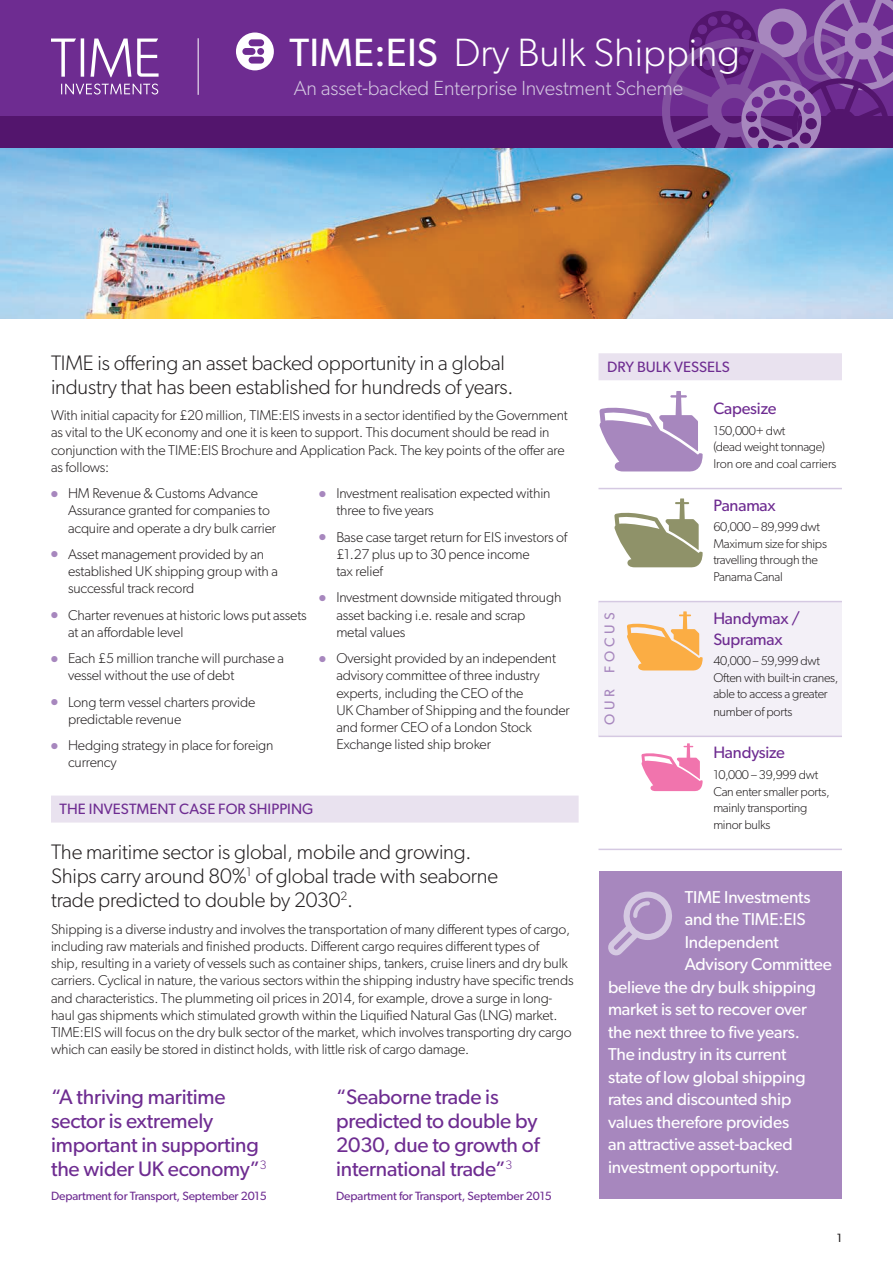
<style>
.page{position:relative;width:893px;height:1263px;background:#fff}
.page>*{position:absolute;margin:0;border:0;box-sizing:border-box;transform-origin:0 0}
.t1{font:300 39.6px "Gibson";color:#fff}
.Body_Intro_-_lvl2{font:300 21px/24px "Gibson";letter-spacing:-.01em;color:#231f20}
.Pullout_1{font:21px/24px "Gibson";letter-spacing:-.01em;color:#6e2c91}
.t2{font:300 20.4px "Gibson";color:#d5c9e2}
.Body_-_text{font:17.25px "Gibson";letter-spacing:-.01em;color:#fff}
.Body_-_text-2{font:16.5px/21px "Gibson";letter-spacing:-.01em;color:#6e2c91}
.Header_4{font:16.5px "Gibson";letter-spacing:-.01em;color:#6e2c91}
.Header_1_REV{font:15px "Gibson";letter-spacing:.005em;color:#6e2c91}
.Body_-_text-3{font:300 14.25px/17.2px "Gibson";letter-spacing:-.01em;color:#231f20}
.Body_-_text-4{font:14.25px "Gibson";letter-spacing:.27em;color:#a787be}
.Body_-_text-5{font:300 12.75px/16.5px "Gibson";letter-spacing:-.02em;color:#231f20}
.Pullout_1-2{font:12px "Gibson";letter-spacing:-.01em;color:#6e2c91}
.Body_-_text-6{font:12px "Gibson";color:#231f20}
.s1{font-weight:400}
.s2{color:#a787be}
</style>
<div class="page">
<div style="left:598px;top:602px;width:244px;height:134px;background:#f3f0f7"></div>
<div style="left:598px;top:353px;width:244px;height:27px;background:#e9e2ef"></div>
<hr style="left:598px;top:488px;width:244px;height:1px;background:#d5c9e2">
<hr style="left:598px;top:601px;width:244px;height:1px;background:#d5c9e2">
<hr style="left:598px;top:736px;width:244px;height:1px;background:#d5c9e2">
<hr style="left:598px;top:849px;width:244px;height:1px;background:#d5c9e2">
<div style="left:51px;top:795px;width:528px;height:27px;background:#e9e2ef"></div>
<div style="left:0;top:115px;width:893px;height:34px;background:#53156d"></div>
<div style="left:0;top:0;width:893px;height:116px;background:#6e2c91"></div>
<hr style="left:198px;top:38px;width:1px;height:57px;background:#fff">
<svg style="left:51px;top:38px;width:108px;height:39px"></svg>
<svg style="left:61px;top:84px;width:97px;height:11px"></svg>
<svg style="left:652px;top:0;width:241px;height:149px"></svg>
<img style="left:0;top:149px;width:893px;height:170px">
<svg style="left:236px;top:33px;width:38px;height:37px"></svg>
<svg style="left:614px;top:498px;width:89px;height:70px"></svg>
<svg style="left:627px;top:611px;width:76px;height:60px"></svg>
<svg style="left:641px;top:743px;width:62px;height:48px"></svg>
<svg style="left:599px;top:391px;width:104px;height:81px"></svg>
<div style="left:599px;top:872px;width:243px;height:327px;background:#a787be"></div>
<svg style="left:608px;top:891px;width:64px;height:64px"></svg>
<p class="t1" style="left:290px;top:29px;width:452px"><span class="s1">TIME:EIS</span> Dry Bulk Shipping</p>
<p class="t2" style="left:294px;top:75px;width:391px">An asset-backed Enterprise Investment Scheme</p>
<p class="Body_Intro_-_lvl2" style="left:51px;top:350px;width:464px">TIME is offering an asset backed opportunity in a global industry that has been established for hundreds of years.</p>
<p class="Body_-_text-3" style="left:51px;top:406px;width:518px">With initial capacity for £20 million, TIME:EIS invests in a sector identified by the Government as vital to the UK economy and one it is keen to support. This document should be read in conjunction with the TIME:EIS Brochure and Application Pack. The key points of the offer are as follows:</p>
<p class="Body_-_text-3" style="left:68px;top:484px;width:210px;text-indent:-17px"><span class="s2">●</span> HM Revenue &amp; Customs Advance<br>Assurance granted for companies to acquire and operate a dry bulk carrier</p>
<p class="Body_-_text-3" style="left:68px;top:545px;width:212px;text-indent:-17px"><span class="s2">●</span> Asset management provided by an established UK shipping group with a successful track record</p>
<p class="Body_-_text-3" style="left:68px;top:606px;width:240px;text-indent:-17px"><span class="s2">●</span> Charter revenues at historic lows put assets at an affordable level</p>
<p class="Body_-_text-3" style="left:68px;top:649px;width:218px;text-indent:-17px"><span class="s2">●</span> Each £5 million tranche will purchase a vessel without the use of debt</p>
<p class="Body_-_text-3" style="left:68px;top:693px;width:189px;text-indent:-17px"><span class="s2">●</span> Long term vessel charters provide predictable revenue</p>
<p class="Body_-_text-3" style="left:68px;top:736px;width:207px;text-indent:-17px"><span class="s2">●</span> Hedging strategy in place for foreign currency</p>
<p class="Body_-_text-3" style="left:336px;top:484px;width:216px;text-indent:-17px"><span class="s2">●</span> Investment realisation expected within three to five years</p>
<p class="Body_-_text-3" style="left:336px;top:528px;width:232px;text-indent:-17px"><span class="s2">●</span> Base case target return for EIS investors of £1.27 plus up to 30 pence income<br>tax relief</p>
<p class="Body_-_text-3" style="left:336px;top:589px;width:227px;text-indent:-17px"><span class="s2">●</span> Investment downside mitigated through asset backing i.e. resale and scrap<br>metal values</p>
<p class="Body_-_text-3" style="left:336px;top:649px;width:235px;text-indent:-17px"><span class="s2">●</span> Oversight provided by an independent advisory committee of three industry experts, including the CEO of the<br>UK Chamber of Shipping and the founder and former CEO of a London Stock Exchange listed ship broker</p>
<p class="Header_1_REV" style="left:60px;top:800px;width:255px">THE INVESTMENT CASE FOR SHIPPING</p>
<p class="Body_Intro_-_lvl2" style="left:51px;top:840px;width:449px">The maritime sector is global, mobile and growing.<br>Ships carry around 80%<sup>1</sup> of global trade with seaborne trade predicted to double by 2030<sup>2</sup>.</p>
<p class="Body_-_text-3" style="left:51px;top:920px;width:524px">Shipping is a diverse industry and involves the transportation of many different types of cargo, including raw materials and finished products. Different cargo requires different types of<br>ship, resulting in a variety of vessels such as container ships, tankers, cruise liners and dry bulk carriers. Cyclical in nature, the various sectors within the shipping industry have specific trends and characteristics. The plummeting oil prices in 2014, for example, drove a surge in long&shy;haul gas shipments which stimulated growth within the Liquified Natural Gas (LNG) market.<br>TIME:EIS will focus on the dry bulk sector of the market, which involves transporting dry cargo which can easily be stored in distinct holds, with little risk of cargo damage.</p>
<p class="Pullout_1" style="left:51px;top:1084px;width:217px">“A thriving maritime sector is extremely important in supporting the wider UK economy”<sup>3</sup></p>
<p class="Pullout_1-2" style="left:51px;top:1188px;width:217px">Department for Transport, September 2015</p>
<p class="Pullout_1" style="left:336px;top:1084px;width:205px">“Seaborne trade is predicted to double by<br>2030, due to growth of international trade”<sup>3</sup></p>
<p class="Pullout_1-2" style="left:336px;top:1188px;width:217px">Department for Transport, September 2015</p>
<p class="Header_1_REV" style="left:607px;top:358px;width:124px">DRY BULK VESSELS</p>
<p class="Header_4" style="left:713px;top:398px;width:65px">Capesize</p>
<p class="Body_-_text-5" style="left:713px;top:422px;width:125px">150,000+ dwt<br>(dead weight tonnage)<br>Iron ore and coal carriers</p>
<p class="Body_-_text-2" style="left:713px;top:494px;width:64px">Panamax</p>
<p class="Body_-_text-5" style="left:713px;top:518px;width:115px">60,000 – 89,999 dwt<br>Maximum size for ships travelling through the<br>Panama Canal</p>
<p class="Body_-_text-2" style="left:713px;top:607px;width:88px">Handymax /<br>Supramax</p>
<p class="Body_-_text-5" style="left:713px;top:652px;width:127px">40,000 – 59,999 dwt<br>Often with built-in cranes, able to access a greater number of ports</p>
<p class="Body_-_text-2" style="left:713px;top:742px;width:73px">Handysize</p>
<p class="Body_-_text-5" style="left:713px;top:766px;width:118px">10,000 – 39,999 dwt<br>Can enter smaller ports, mainly transporting minor bulks</p>
<p class="Body_-_text-4" style="left:601px;top:725px;width:114px;rotate:-90deg">OUR FOCUS</p>
<p class="Body_-_text" style="left:685px;top:886px;width:127px">TIME Investments</p>
<p class="Body_-_text" style="left:685px;top:909px;width:123px">and the TIME:EIS</p>
<p class="Body_-_text" style="left:685px;top:931px;width:96px">Independent</p>
<p class="Body_-_text" style="left:685px;top:954px;width:149px">Advisory Committee</p>
<p class="Body_-_text" style="left:608px;top:976px;width:210px">believe the dry bulk shipping</p>
<p class="Body_-_text" style="left:608px;top:999px;width:200px">market is set to recover over</p>
<p class="Body_-_text" style="left:608px;top:1021px;width:193px">the next three to five years.</p>
<p class="Body_-_text" style="left:608px;top:1044px;width:180px">The industry in its current</p>
<p class="Body_-_text" style="left:608px;top:1066px;width:199px">state of low global shipping</p>
<p class="Body_-_text" style="left:608px;top:1089px;width:185px">rates and discounted ship</p>
<p class="Body_-_text" style="left:608px;top:1111px;width:183px">values therefore provides</p>
<p class="Body_-_text" style="left:608px;top:1134px;width:186px">an attractive asset-backed</p>
<p class="Body_-_text" style="left:608px;top:1156px;width:173px">investment opportunity.</p>
<p class="Body_-_text-6" style="left:837px;top:1230px;width:7px">1</p>
</div>
